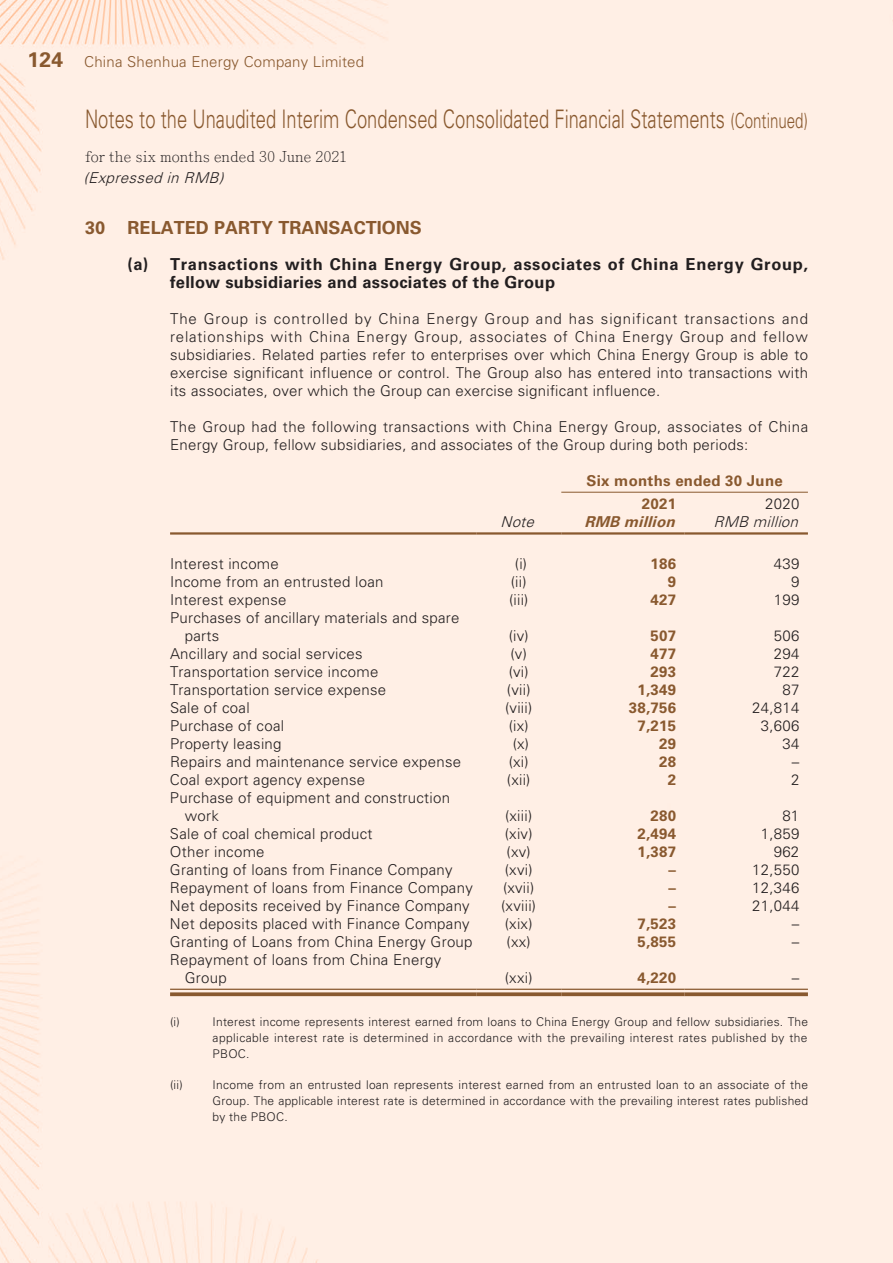
<style>
.page{position:relative;width:893px;height:1263px;background:#ffefe5}
.page>*{position:absolute;margin:0;border:0;box-sizing:border-box;transform-origin:0 0}
.t1{font:300 25.5px "Univers LT Std";color:#89592f;scale:.72 1}
.t2{font:700 18px "Univers LT Std";letter-spacing:.005em;color:#89592f}
.t3{font:700 16.5px/18px "Univers LT Std";letter-spacing:.04em;color:#231f20}
.t4{font:300 15px/18px "Univers LT Std";letter-spacing:.02em;color:#231f20}
.t5{font:700 15px/22.5px "Univers LT Std";letter-spacing:.02em;color:#89592f}
.t6{font:300 15px "Univers LT Std";letter-spacing:.015em;color:#89592f}
.t7{font:300 15px "Adobe Ming Std";letter-spacing:.025em;color:#231f20}
.t8{font:italic 300 15px "Univers LT Std";color:#231f20}
.t9{font:italic 700 15px "Univers LT Std";color:#89592f}
.t10{font:300 12px/15.8px "Univers LT Std";letter-spacing:.02em;color:#231f20;text-align:justify}
.s1{font-weight:700;font-size:21px}
.s2{font-size:21px}
</style>
<div class="page">
<hr style="left:561px;top:492px;width:247px;height:1px;background:#89592f">
<hr style="left:170px;top:532px;width:306px;height:3px;background:#89592f">
<hr style="left:476px;top:532px;width:85px;height:3px;background:#89592f">
<hr style="left:561px;top:532px;width:124px;height:3px;background:#89592f">
<hr style="left:685px;top:532px;width:123px;height:3px;background:#89592f">
<hr style="left:170px;top:989px;width:306px;height:1px;background:#89592f">
<svg style="left:170px;top:992px;width:306px;height:4px"></svg>
<hr style="left:476px;top:989px;width:85px;height:1px;background:#89592f">
<svg style="left:476px;top:992px;width:85px;height:4px"></svg>
<hr style="left:561px;top:989px;width:124px;height:1px;background:#89592f">
<svg style="left:561px;top:992px;width:124px;height:4px"></svg>
<hr style="left:685px;top:989px;width:123px;height:1px;background:#89592f">
<svg style="left:685px;top:992px;width:123px;height:4px"></svg>
<p class="t6" style="left:28px;top:53px;width:338px"><span class="s1">124</span> China Shenhua Energy Company Limited</p>
<h1 class="t1" style="left:85px;top:104px;width:1005px">Notes to the Unaudited Interim Condensed Consolidated Financial Statements <span class="s2">(Continued)</span></h1>
<p class="t7" style="left:85px;top:148px;width:264px">for the six months ended 30 June 2021</p>
<p class="t8" style="left:83px;top:168px;width:146px">(Expressed in RMB)</p>
<p class="t2" style="left:85px;top:217px;width:338px">30 RELATED PARTY TRANSACTIONS</p>
<p class="t3" style="left:170px;top:255px;width:639px;text-indent:-43px">(a) Transactions with China Energy Group, associates of China Energy Group, fellow subsidiaries and associates of the Group</p>
<p class="t4" style="left:170px;top:310px;width:640px;text-align:justify">The Group is controlled by China Energy Group and has significant transactions and relationships with China Energy Group, associates of China Energy Group and fellow subsidiaries. Related parties refer to enterprises over which China Energy Group is able to exercise significant influence or control. The Group also has entered into transactions with its associates, over which the Group can exercise significant influence.</p>
<p class="t4" style="left:170px;top:418px;width:640px">The Group had the following transactions with China Energy Group, associates of China<br>Energy Group, fellow subsidiaries, and associates of the Group during both periods:</p>
<p class="t5" style="left:642px;top:470px;width:142px;text-indent:-55px">Six months ended 30 June<br>2021</p>
<p class="t4" style="left:765px;top:494px;width:36px">2020</p>
<p class="t8" style="left:501px;top:512px;width:40px">Note</p>
<p class="t9" style="left:584px;top:513px;width:96px">RMB million</p>
<p class="t8" style="left:713px;top:512px;width:91px">RMB million</p>
<p class="t4" style="left:170px;top:554px;width:110px">Interest income</p>
<p class="t4" style="left:515px;top:554px;width:14px">(i)</p>
<p class="t5" style="left:650px;top:552px;width:27px">186</p>
<p class="t4" style="left:774px;top:554px;width:27px">439</p>
<p class="t4" style="left:170px;top:572px;width:215px">Income from an entrusted loan</p>
<p class="t4" style="left:511px;top:572px;width:17px">(ii)</p>
<p class="t5" style="left:668px;top:570px;width:10px">9</p>
<p class="t4" style="left:791px;top:572px;width:10px">9</p>
<p class="t4" style="left:170px;top:590px;width:118px">Interest expense</p>
<p class="t4" style="left:509px;top:590px;width:21px">(iii)</p>
<p class="t5" style="left:650px;top:588px;width:27px">427</p>
<p class="t4" style="left:774px;top:590px;width:27px">199</p>
<p class="t4" style="left:185px;top:608px;width:276px;text-indent:-15px">Purchases of ancillary materials and spare parts</p>
<p class="t4" style="left:509px;top:626px;width:21px">(iv)</p>
<p class="t5" style="left:650px;top:624px;width:27px">507</p>
<p class="t4" style="left:774px;top:626px;width:27px">506</p>
<p class="t4" style="left:170px;top:644px;width:194px">Ancillary and social services</p>
<p class="t4" style="left:511px;top:644px;width:18px">(v)</p>
<p class="t5" style="left:650px;top:642px;width:27px">477</p>
<p class="t4" style="left:774px;top:644px;width:27px">294</p>
<p class="t4" style="left:170px;top:662px;width:210px">Transportation service income</p>
<p class="t4" style="left:509px;top:662px;width:21px">(vi)</p>
<p class="t5" style="left:650px;top:660px;width:27px">293</p>
<p class="t4" style="left:774px;top:662px;width:27px">722</p>
<p class="t4" style="left:170px;top:680px;width:218px">Transportation service expense</p>
<p class="t4" style="left:507px;top:680px;width:25px">(vii)</p>
<p class="t5" style="left:637px;top:678px;width:40px">1,349</p>
<p class="t4" style="left:782px;top:680px;width:18px">87</p>
<p class="t4" style="left:170px;top:698px;width:81px">Sale of coal</p>
<p class="t4" style="left:505px;top:698px;width:29px">(viii)</p>
<p class="t5" style="left:629px;top:696px;width:49px">38,756</p>
<p class="t4" style="left:752px;top:698px;width:49px">24,814</p>
<p class="t4" style="left:170px;top:716px;width:116px">Purchase of coal</p>
<p class="t4" style="left:509px;top:716px;width:21px">(ix)</p>
<p class="t5" style="left:637px;top:714px;width:40px">7,215</p>
<p class="t4" style="left:761px;top:716px;width:40px">3,606</p>
<p class="t4" style="left:170px;top:734px;width:113px">Property leasing</p>
<p class="t4" style="left:513px;top:734px;width:18px">(x)</p>
<p class="t5" style="left:659px;top:732px;width:18px">29</p>
<p class="t4" style="left:782px;top:734px;width:18px">34</p>
<p class="t4" style="left:170px;top:752px;width:293px">Repairs and maintenance service expense</p>
<p class="t4" style="left:509px;top:752px;width:21px">(xi)</p>
<p class="t5" style="left:659px;top:750px;width:18px">28</p>
<p class="t4" style="left:792px;top:752px;width:9px">–</p>
<p class="t4" style="left:170px;top:770px;width:197px">Coal export agency expense</p>
<p class="t4" style="left:507px;top:770px;width:25px">(xii)</p>
<p class="t5" style="left:668px;top:768px;width:10px">2</p>
<p class="t4" style="left:791px;top:770px;width:10px">2</p>
<p class="t4" style="left:185px;top:788px;width:267px;text-indent:-15px">Purchase of equipment and construction work</p>
<p class="t4" style="left:505px;top:806px;width:29px">(xiii)</p>
<p class="t5" style="left:650px;top:804px;width:27px">280</p>
<p class="t4" style="left:782px;top:806px;width:18px">81</p>
<p class="t4" style="left:170px;top:824px;width:204px">Sale of coal chemical product</p>
<p class="t4" style="left:505px;top:824px;width:29px">(xiv)</p>
<p class="t5" style="left:637px;top:822px;width:40px">2,494</p>
<p class="t4" style="left:761px;top:824px;width:40px">1,859</p>
<p class="t4" style="left:170px;top:842px;width:96px">Other income</p>
<p class="t4" style="left:507px;top:842px;width:26px">(xv)</p>
<p class="t5" style="left:637px;top:840px;width:40px">1,387</p>
<p class="t4" style="left:774px;top:842px;width:27px">962</p>
<p class="t4" style="left:170px;top:860px;width:284px">Granting of loans from Finance Company</p>
<p class="t4" style="left:505px;top:860px;width:29px">(xvi)</p>
<p class="t5" style="left:668px;top:858px;width:9px">–</p>
<p class="t4" style="left:752px;top:860px;width:49px">12,550</p>
<p class="t4" style="left:170px;top:878px;width:304px">Repayment of loans from Finance Company</p>
<p class="t4" style="left:503px;top:878px;width:33px">(xvii)</p>
<p class="t5" style="left:668px;top:876px;width:9px">–</p>
<p class="t4" style="left:752px;top:878px;width:49px">12,346</p>
<p class="t4" style="left:170px;top:896px;width:301px">Net deposits received by Finance Company</p>
<p class="t4" style="left:501px;top:896px;width:36px">(xviii)</p>
<p class="t5" style="left:668px;top:894px;width:9px">–</p>
<p class="t4" style="left:752px;top:896px;width:49px">21,044</p>
<p class="t4" style="left:170px;top:914px;width:301px">Net deposits placed with Finance Company</p>
<p class="t4" style="left:505px;top:914px;width:29px">(xix)</p>
<p class="t5" style="left:637px;top:912px;width:40px">7,523</p>
<p class="t4" style="left:792px;top:914px;width:9px">–</p>
<p class="t4" style="left:170px;top:932px;width:304px">Granting of Loans from China Energy Group</p>
<p class="t4" style="left:507px;top:932px;width:26px">(xx)</p>
<p class="t5" style="left:637px;top:930px;width:40px">5,855</p>
<p class="t4" style="left:792px;top:932px;width:9px">–</p>
<p class="t4" style="left:185px;top:950px;width:258px;text-indent:-15px">Repayment of loans from China Energy<br>Group</p>
<p class="t4" style="left:505px;top:968px;width:29px">(xxi)</p>
<p class="t5" style="left:637px;top:966px;width:40px">4,220</p>
<p class="t4" style="left:792px;top:968px;width:9px">–</p>
<p class="t10" style="left:170px;top:1014px;width:11px">(i)</p>
<p class="t10" style="left:213px;top:1014px;width:597px">Interest income represents interest earned from loans to China Energy Group and fellow subsidiaries. The applicable interest rate is determined in accordance with the prevailing interest rates published by the PBOC.</p>
<p class="t10" style="left:170px;top:1077px;width:14px">(ii)</p>
<p class="t10" style="left:213px;top:1077px;width:597px">Income from an entrusted loan represents interest earned from an entrusted loan to an associate of the Group. The applicable interest rate is determined in accordance with the prevailing interest rates published by the PBOC.</p>
</div>
